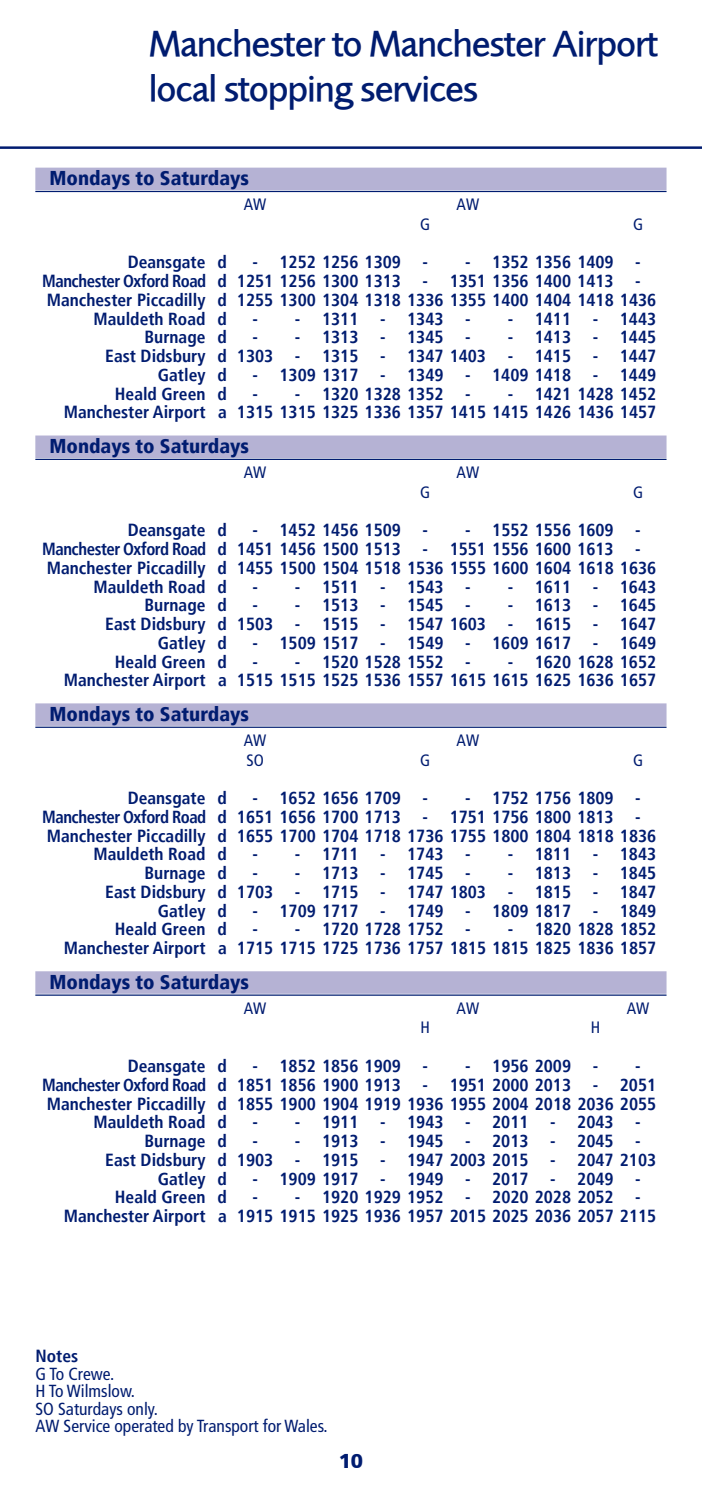
<style>
.page{position:relative;width:702px;height:1489px;background:#fff}
.page>*{position:absolute;margin:0;border:0;box-sizing:border-box;transform-origin:0 0}
.Table_Head_Solid_Blu{font:500 37.5px/45px "Foundry Sans";letter-spacing:-.03em;color:#001c70}
.Day_Head_Mon_-_Sat{font:900 condensed 20px "Frutiger LT";color:#001c70}
.Folio_Left{font:900 20px "Frutiger CE";color:#001c70}
.Table_Text_deep_Out{font:700 condensed 17.5px "Frutiger LT";color:#001c70}
.Table_Text_deep_Out-2{font:700 condensed 17.5px "Frutiger LT";color:#001c70;scale:.96 1}
.Notes{font:condensed 17.5px "Frutiger LT";color:#001c70}
.Notes_Head{font:700 condensed 17.5px "Frutiger LT";color:#001c70}
.Codes_-_Medium{font:condensed 16.5px "Frutiger LT";color:#001c70}
</style>
<div class="page">
<hr style="left:0;top:146px;width:702px;height:3px;background:#001c70">
<div style="left:35px;top:168px;width:631px;height:22px;background:#b5b2d4"></div>
<hr style="left:35px;top:191px;width:631px;height:1px;background:#001c70">
<div style="left:35px;top:435px;width:631px;height:23px;background:#b5b2d4"></div>
<hr style="left:35px;top:458px;width:631px;height:2px;background:#001c70">
<div style="left:35px;top:703px;width:631px;height:23px;background:#b5b2d4"></div>
<hr style="left:35px;top:726px;width:631px;height:1px;background:#001c70">
<div style="left:35px;top:971px;width:631px;height:22px;background:#b5b2d4"></div>
<hr style="left:35px;top:994px;width:631px;height:1px;background:#001c70">
<p class="Table_Head_Solid_Blu" style="left:149px;top:20px;width:511px">Manchester to Manchester Airport local stopping services</p>
<p class="Day_Head_Mon_-_Sat" style="left:49px;top:166px;width:201px">Mondays to Saturdays</p>
<p class="Codes_-_Medium" style="left:244px;top:195px;width:24px">AW</p>
<p class="Codes_-_Medium" style="left:456px;top:195px;width:24px">AW</p>
<p class="Codes_-_Medium" style="left:420px;top:214px;width:12px">G</p>
<p class="Codes_-_Medium" style="left:633px;top:214px;width:12px">G</p>
<p class="Table_Text_deep_Out" style="left:128px;top:252px;width:101px">Deansgate d</p>
<p class="Table_Text_deep_Out" style="left:252px;top:252px;width:177px">- 1252 1256 1309 -</p>
<p class="Table_Text_deep_Out" style="left:465px;top:252px;width:177px">- 1352 1356 1409 -</p>
<p class="Table_Text_deep_Out-2" style="left:42px;top:270px;width:625px">Manchester Oxford Road d 1251 1256 1300 1313 - 1351 1356 1400 1413 -</p>
<p class="Table_Text_deep_Out" style="left:47px;top:289px;width:611px">Manchester Piccadilly d 1255 1300 1304 1318 1336 1355 1400 1404 1418 1436</p>
<p class="Table_Text_deep_Out" style="left:94px;top:308px;width:135px">Mauldeth Road d</p>
<p class="Table_Text_deep_Out" style="left:252px;top:308px;width:220px">- - 1311 - 1343 -</p>
<p class="Table_Text_deep_Out" style="left:507px;top:308px;width:150px">- 1411 - 1443</p>
<p class="Table_Text_deep_Out" style="left:144px;top:327px;width:84px">Burnage d</p>
<p class="Table_Text_deep_Out" style="left:252px;top:327px;width:220px">- - 1313 - 1345 -</p>
<p class="Table_Text_deep_Out" style="left:507px;top:327px;width:150px">- 1413 - 1445</p>
<p class="Table_Text_deep_Out" style="left:105px;top:345px;width:552px">East Didsbury d 1303 - 1315 - 1347 1403 - 1415 - 1447</p>
<p class="Table_Text_deep_Out" style="left:158px;top:364px;width:70px">Gatley d</p>
<p class="Table_Text_deep_Out" style="left:252px;top:364px;width:405px">- 1309 1317 - 1349 - 1409 1418 - 1449</p>
<p class="Table_Text_deep_Out" style="left:115px;top:383px;width:113px">Heald Green d</p>
<p class="Table_Text_deep_Out" style="left:252px;top:383px;width:220px">- - 1320 1328 1352 -</p>
<p class="Table_Text_deep_Out" style="left:507px;top:383px;width:150px">- 1421 1428 1452</p>
<p class="Table_Text_deep_Out" style="left:64px;top:402px;width:594px">Manchester Airport a 1315 1315 1325 1336 1357 1415 1415 1426 1436 1457</p>
<p class="Day_Head_Mon_-_Sat" style="left:49px;top:434px;width:201px">Mondays to Saturdays</p>
<p class="Codes_-_Medium" style="left:244px;top:462px;width:24px">AW</p>
<p class="Codes_-_Medium" style="left:456px;top:462px;width:24px">AW</p>
<p class="Codes_-_Medium" style="left:420px;top:482px;width:12px">G</p>
<p class="Codes_-_Medium" style="left:633px;top:482px;width:12px">G</p>
<p class="Table_Text_deep_Out" style="left:128px;top:519px;width:101px">Deansgate d</p>
<p class="Table_Text_deep_Out" style="left:252px;top:519px;width:177px">- 1452 1456 1509 -</p>
<p class="Table_Text_deep_Out" style="left:465px;top:519px;width:177px">- 1552 1556 1609 -</p>
<p class="Table_Text_deep_Out-2" style="left:42px;top:538px;width:625px">Manchester Oxford Road d 1451 1456 1500 1513 - 1551 1556 1600 1613 -</p>
<p class="Table_Text_deep_Out" style="left:47px;top:557px;width:611px">Manchester Piccadilly d 1455 1500 1504 1518 1536 1555 1600 1604 1618 1636</p>
<p class="Table_Text_deep_Out" style="left:94px;top:576px;width:135px">Mauldeth Road d</p>
<p class="Table_Text_deep_Out" style="left:252px;top:576px;width:220px">- - 1511 - 1543 -</p>
<p class="Table_Text_deep_Out" style="left:507px;top:576px;width:150px">- 1611 - 1643</p>
<p class="Table_Text_deep_Out" style="left:144px;top:594px;width:84px">Burnage d</p>
<p class="Table_Text_deep_Out" style="left:252px;top:594px;width:220px">- - 1513 - 1545 -</p>
<p class="Table_Text_deep_Out" style="left:507px;top:594px;width:150px">- 1613 - 1645</p>
<p class="Table_Text_deep_Out" style="left:105px;top:613px;width:552px">East Didsbury d 1503 - 1515 - 1547 1603 - 1615 - 1647</p>
<p class="Table_Text_deep_Out" style="left:158px;top:632px;width:70px">Gatley d</p>
<p class="Table_Text_deep_Out" style="left:252px;top:632px;width:405px">- 1509 1517 - 1549 - 1609 1617 - 1649</p>
<p class="Table_Text_deep_Out" style="left:115px;top:651px;width:113px">Heald Green d</p>
<p class="Table_Text_deep_Out" style="left:252px;top:651px;width:220px">- - 1520 1528 1552 -</p>
<p class="Table_Text_deep_Out" style="left:507px;top:651px;width:150px">- 1620 1628 1652</p>
<p class="Table_Text_deep_Out" style="left:64px;top:669px;width:594px">Manchester Airport a 1515 1515 1525 1536 1557 1615 1615 1625 1636 1657</p>
<p class="Day_Head_Mon_-_Sat" style="left:49px;top:702px;width:201px">Mondays to Saturdays</p>
<p class="Codes_-_Medium" style="left:244px;top:730px;width:24px">AW</p>
<p class="Codes_-_Medium" style="left:456px;top:730px;width:24px">AW</p>
<p class="Codes_-_Medium" style="left:246px;top:750px;width:19px">SO</p>
<p class="Codes_-_Medium" style="left:420px;top:750px;width:12px">G</p>
<p class="Codes_-_Medium" style="left:633px;top:750px;width:12px">G</p>
<p class="Table_Text_deep_Out" style="left:128px;top:787px;width:101px">Deansgate d</p>
<p class="Table_Text_deep_Out" style="left:252px;top:787px;width:177px">- 1652 1656 1709 -</p>
<p class="Table_Text_deep_Out" style="left:465px;top:787px;width:177px">- 1752 1756 1809 -</p>
<p class="Table_Text_deep_Out-2" style="left:42px;top:806px;width:625px">Manchester Oxford Road d 1651 1656 1700 1713 - 1751 1756 1800 1813 -</p>
<p class="Table_Text_deep_Out" style="left:47px;top:825px;width:611px">Manchester Piccadilly d 1655 1700 1704 1718 1736 1755 1800 1804 1818 1836</p>
<p class="Table_Text_deep_Out" style="left:94px;top:843px;width:135px">Mauldeth Road d</p>
<p class="Table_Text_deep_Out" style="left:252px;top:843px;width:220px">- - 1711 - 1743 -</p>
<p class="Table_Text_deep_Out" style="left:507px;top:843px;width:150px">- 1811 - 1843</p>
<p class="Table_Text_deep_Out" style="left:144px;top:862px;width:84px">Burnage d</p>
<p class="Table_Text_deep_Out" style="left:252px;top:862px;width:220px">- - 1713 - 1745 -</p>
<p class="Table_Text_deep_Out" style="left:507px;top:862px;width:150px">- 1813 - 1845</p>
<p class="Table_Text_deep_Out" style="left:105px;top:881px;width:552px">East Didsbury d 1703 - 1715 - 1747 1803 - 1815 - 1847</p>
<p class="Table_Text_deep_Out" style="left:158px;top:900px;width:70px">Gatley d</p>
<p class="Table_Text_deep_Out" style="left:252px;top:900px;width:405px">- 1709 1717 - 1749 - 1809 1817 - 1849</p>
<p class="Table_Text_deep_Out" style="left:115px;top:918px;width:113px">Heald Green d</p>
<p class="Table_Text_deep_Out" style="left:252px;top:918px;width:220px">- - 1720 1728 1752 -</p>
<p class="Table_Text_deep_Out" style="left:507px;top:918px;width:150px">- 1820 1828 1852</p>
<p class="Table_Text_deep_Out" style="left:64px;top:937px;width:594px">Manchester Airport a 1715 1715 1725 1736 1757 1815 1815 1825 1836 1857</p>
<p class="Day_Head_Mon_-_Sat" style="left:49px;top:969px;width:201px">Mondays to Saturdays</p>
<p class="Codes_-_Medium" style="left:244px;top:998px;width:24px">AW</p>
<p class="Codes_-_Medium" style="left:456px;top:998px;width:24px">AW</p>
<p class="Codes_-_Medium" style="left:626px;top:998px;width:24px">AW</p>
<p class="Codes_-_Medium" style="left:420px;top:1018px;width:11px">H</p>
<p class="Codes_-_Medium" style="left:590px;top:1018px;width:11px">H</p>
<p class="Table_Text_deep_Out" style="left:128px;top:1055px;width:101px">Deansgate d</p>
<p class="Table_Text_deep_Out" style="left:252px;top:1055px;width:177px">- 1852 1856 1909 -</p>
<p class="Table_Text_deep_Out" style="left:465px;top:1055px;width:135px">- 1956 2009 -</p>
<p class="Table_Text_deep_Out" style="left:635px;top:1055px;width:7px">-</p>
<p class="Table_Text_deep_Out-2" style="left:42px;top:1074px;width:641px">Manchester Oxford Road d 1851 1856 1900 1913 - 1951 2000 2013 - 2051</p>
<p class="Table_Text_deep_Out" style="left:47px;top:1092px;width:611px">Manchester Piccadilly d 1855 1900 1904 1919 1936 1955 2004 2018 2036 2055</p>
<p class="Table_Text_deep_Out" style="left:94px;top:1111px;width:135px">Mauldeth Road d</p>
<p class="Table_Text_deep_Out" style="left:252px;top:1111px;width:390px">- - 1911 - 1943 - 2011 - 2043 -</p>
<p class="Table_Text_deep_Out" style="left:144px;top:1130px;width:84px">Burnage d</p>
<p class="Table_Text_deep_Out" style="left:252px;top:1130px;width:390px">- - 1913 - 1945 - 2013 - 2045 -</p>
<p class="Table_Text_deep_Out" style="left:105px;top:1149px;width:552px">East Didsbury d 1903 - 1915 - 1947 2003 2015 - 2047 2103</p>
<p class="Table_Text_deep_Out" style="left:158px;top:1167px;width:70px">Gatley d</p>
<p class="Table_Text_deep_Out" style="left:252px;top:1167px;width:390px">- 1909 1917 - 1949 - 2017 - 2049 -</p>
<p class="Table_Text_deep_Out" style="left:115px;top:1186px;width:113px">Heald Green d</p>
<p class="Table_Text_deep_Out" style="left:252px;top:1186px;width:390px">- - 1920 1929 1952 - 2020 2028 2052 -</p>
<p class="Table_Text_deep_Out" style="left:64px;top:1205px;width:594px">Manchester Airport a 1915 1915 1925 1936 1957 2015 2025 2036 2057 2115</p>
<p class="Notes_Head" style="left:35px;top:1345px;width:44px">Notes</p>
<p class="Notes" style="left:35px;top:1363px;width:80px">G To Crewe.</p>
<p class="Notes" style="left:35px;top:1380px;width:101px">H To Wilmslow.</p>
<p class="Notes" style="left:35px;top:1398px;width:124px">SO Saturdays only.</p>
<p class="Notes" style="left:35px;top:1415px;width:294px">AW Service operated by Transport for Wales.</p>
<p class="Folio_Left" style="left:339px;top:1448px;width:26px">10</p>
</div>
